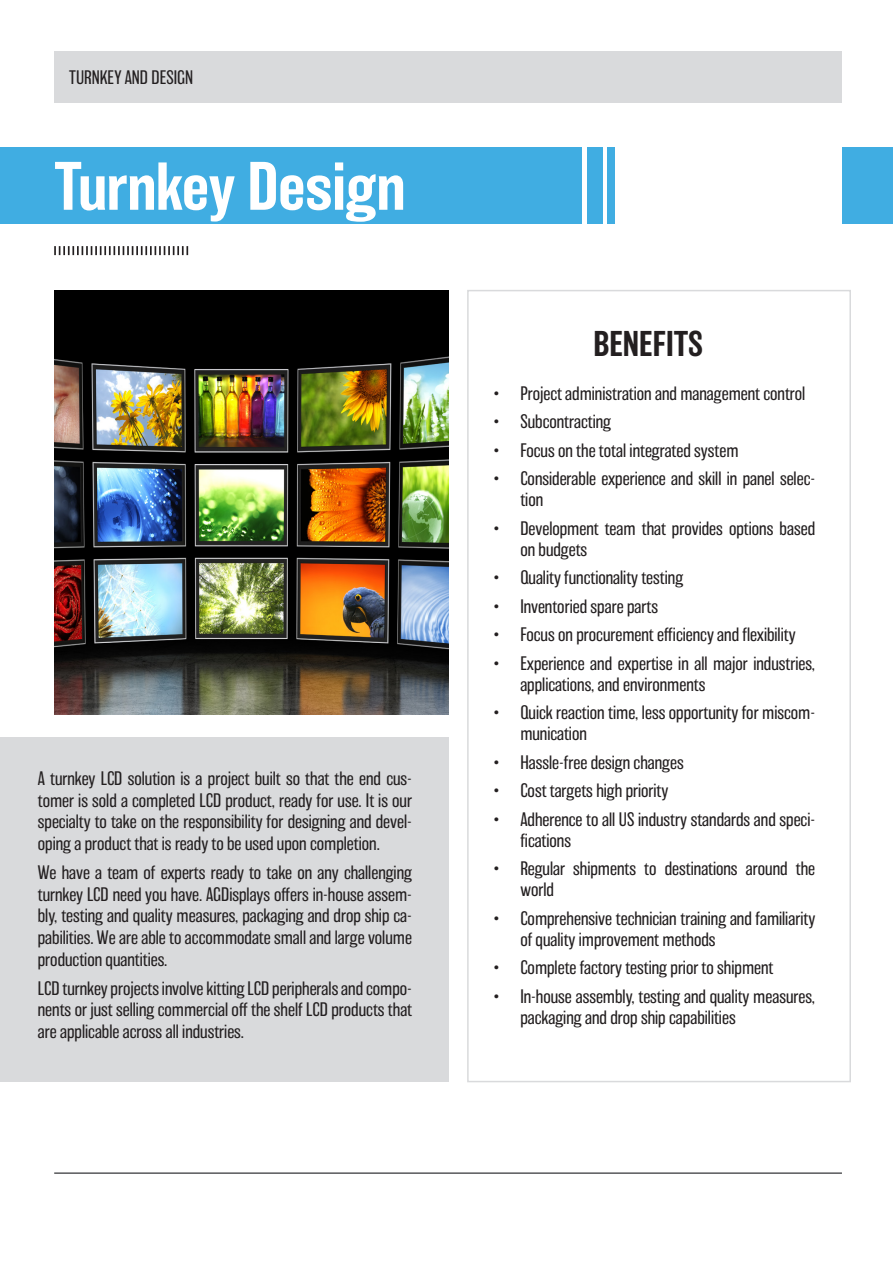
<style>
.page{position:relative;width:893px;height:1263px;background:#fff}
.page>*{position:absolute;margin:0;border:0;box-sizing:border-box;transform-origin:0 0}
.t1{font:500 63px "Balboa";color:#fff}
.t2{font:500 33px "Balboa";color:#231f20}
.t3{font:200 18px/21.6px "Balboa";color:#231f20}
</style>
<div class="page">
<div style="left:54px;top:51px;width:788px;height:52px;background:#d9dadc"></div>
<div style="left:0;top:148px;width:581px;height:76px;background:#40ade2"></div>
<div style="left:842px;top:148px;width:51px;height:76px;background:#40ade2"></div>
<div style="left:587px;top:148px;width:16px;height:76px;background:#40ade2"></div>
<div style="left:607px;top:148px;width:8px;height:76px;background:#40ade2"></div>
<svg style="left:54px;top:246px;width:134px;height:9px"></svg>
<hr style="left:54px;top:1172px;width:788px;height:2px;background:#57585a">
<img style="left:55px;top:291px;width:394px;height:424px">
<div style="left:0;top:737px;width:449px;height:344px;background:#d9dadc"></div>
<div style="left:467px;top:290px;width:384px;height:792px;border:2px solid #d9dadc"></div>
<p class="t3" style="left:69px;top:67px;width:126px">TURNKEY AND DESIGN</p>
<h1 class="t1" style="left:54px;top:152px;width:352px">Turnkey Design</h1>
<p class="t3" style="left:38px;top:768px;width:376px;text-align:justify">A turnkey LCD solution is a project built so that the end cus&shy;tomer is sold a completed LCD product, ready for use. It is our specialty to take on the responsibility for designing and devel&shy;oping a product that is ready to be used upon completion.</p>
<p class="t3" style="left:38px;top:862px;width:376px;text-align:justify">We have a team of experts ready to take on any challenging turnkey LCD need you have. AGDisplays offers in-house assem&shy;bly, testing and quality measures, packaging and drop ship ca&shy;pabilities. We are able to accommodate small and large volume production quantities.</p>
<p class="t3" style="left:38px;top:977px;width:376px;text-align:justify">LCD turnkey projects involve kitting LCD peripherals and compo&shy;nents or just selling commercial off the shelf LCD products that are applicable across all industries.</p>
<h2 class="t2" style="left:594px;top:325px;width:111px">BENEFITS</h2>
<p class="t3" style="left:493px;top:382px;width:314px">• Project administration and management control</p>
<p class="t3" style="left:493px;top:411px;width:119px">• Subcontracting</p>
<p class="t3" style="left:493px;top:439px;width:247px">• Focus on the total integrated system</p>
<p class="t3" style="left:520px;top:468px;width:296px;line-height:21px;text-indent:-27px">• Considerable experience and skill in panel selec&shy;tion</p>
<p class="t3" style="left:520px;top:518px;width:296px;line-height:21px;text-indent:-27px">• Development team that provides options based on budgets</p>
<p class="t3" style="left:493px;top:567px;width:191px">• Quality functionality testing</p>
<p class="t3" style="left:493px;top:595px;width:166px">• Inventoried spare parts</p>
<p class="t3" style="left:493px;top:624px;width:304px">• Focus on procurement efficiency and flexibility</p>
<p class="t3" style="left:520px;top:653px;width:296px;line-height:21px;text-indent:-27px">• Experience and expertise in all major industries, applications, and environments</p>
<p class="t3" style="left:520px;top:702px;width:296px;line-height:21px;text-indent:-27px">• Quick reaction time, less opportunity for miscom&shy;munication</p>
<p class="t3" style="left:493px;top:751px;width:192px">• Hassle-free design changes</p>
<p class="t3" style="left:493px;top:780px;width:177px">• Cost targets high priority</p>
<p class="t3" style="left:520px;top:809px;width:296px;line-height:21px;text-indent:-27px">• Adherence to all US industry standards and speci&shy;fications</p>
<p class="t3" style="left:520px;top:858px;width:296px;line-height:21px;text-indent:-27px">• Regular shipments to destinations around the world</p>
<p class="t3" style="left:520px;top:908px;width:296px;line-height:21px;text-indent:-27px">• Comprehensive technician training and familiarity of quality improvement methods</p>
<p class="t3" style="left:493px;top:957px;width:282px">• Complete factory testing prior to shipment</p>
<p class="t3" style="left:520px;top:986px;width:296px;line-height:21px;text-indent:-27px">• In-house assembly, testing and quality measures, packaging and drop ship capabilities</p>
</div>
